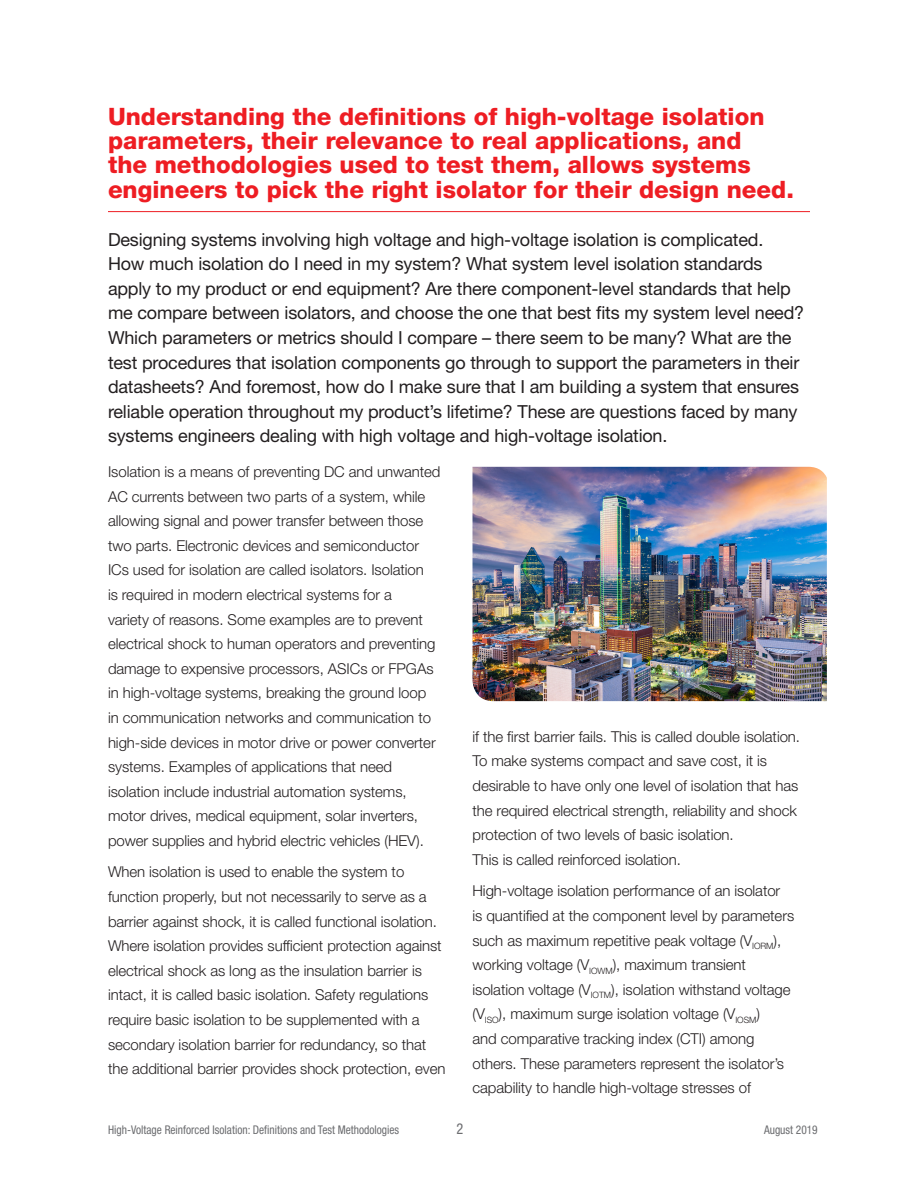
<style>
.page{position:relative;width:918px;height:1188px;background:#fff}
.page>*{position:absolute;margin:0;border:0;box-sizing:border-box;transform-origin:0 0}
.t1{font:800 24px/24.2px "Helvetica Neue LT Std";color:#ee1d23}
.t2{font:18px/24.6px "Helvetica Neue LT Std";letter-spacing:-.01em;color:#231f20}
.t3{font:300 15px/24.6px "Helvetica Neue LT Std";letter-spacing:-.005em;color:#231f20}
.t4{font:condensed 15px "Helvetica Neue LT Std";color:#6c6d70;scale:.95 1}
.t5{font:condensed 12px "Helvetica Neue LT Std";color:#6c6d70;scale:.95 1}
</style>
<div class="page">
<hr style="left:108px;top:211px;width:702px;height:1px;background:#ee1d23">
<img style="left:472px;top:467px;width:355px;height:234px">
<h1 class="t1" style="left:108px;top:104px;width:687px">Understanding the definitions of high-voltage isolation parameters, their relevance to real applications, and<br>the methodologies used to test them, allows systems engineers to pick the right isolator for their design need.</h1>
<p class="t2" style="left:108px;top:227px;width:698px">Designing systems involving high voltage and high-voltage isolation is complicated.<br>How much isolation do I need in my system? What system level isolation standards apply to my product or end equipment? Are there component-level standards that help me compare between isolators, and choose the one that best fits my system level need?<br>Which parameters or metrics should I compare – there seem to be many? What are the test procedures that isolation components go through to support the parameters in their datasheets? And foremost, how do I make sure that I am building a system that ensures reliable operation throughout my product’s lifetime? These are questions faced by many systems engineers dealing with high voltage and high-voltage isolation.</p>
<p class="t3" style="left:108px;top:459px;width:334px">Isolation is a means of preventing DC and unwanted AC currents between two parts of a system, while allowing signal and power transfer between those two parts. Electronic devices and semiconductor ICs used for isolation are called isolators. Isolation<br>is required in modern electrical systems for a<br>variety of reasons. Some examples are to prevent electrical shock to human operators and preventing damage to expensive processors, ASICs or FPGAs in high-voltage systems, breaking the ground loop in communication networks and communication to high-side devices in motor drive or power converter systems. Examples of applications that need isolation include industrial automation systems, motor drives, medical equipment, solar inverters, power supplies and hybrid electric vehicles (HEV).</p>
<p class="t3" style="left:108px;top:860px;width:339px">When isolation is used to enable the system to function properly, but not necessarily to serve as a barrier against shock, it is called functional isolation.<br>Where isolation provides sufficient protection against electrical shock as long as the insulation barrier is intact, it is called basic isolation. Safety regulations require basic isolation to be supplemented with a secondary isolation barrier for redundancy, so that the additional barrier provides shock protection, even</p>
<p class="t3" style="left:472px;top:724px;width:329px">if the first barrier fails. This is called double isolation.<br>To make systems compact and save cost, it is desirable to have only one level of isolation that has the required electrical strength, reliability and shock protection of two levels of basic isolation.<br>This is called reinforced isolation.</p>
<p class="t3" style="left:472px;top:878px;width:323px">High-voltage isolation performance of an isolator<br>is quantified at the component level by parameters such as maximum repetitive peak voltage (V<sub>IORM</sub>), working voltage (V<sub>IOWM</sub>), maximum transient isolation voltage (V<sub>IOTM</sub>), isolation withstand voltage (V<sub>ISO</sub>), maximum surge isolation voltage (V<sub>IOSM</sub>)<br>and comparative tracking index (CTI) among others. These parameters represent the isolator’s capability to handle high-voltage stresses of</p>
<p class="t5" style="left:108px;top:1123px;width:308px">High-Voltage Reinforced Isolation: Definitions and Test Methodologies</p>
<p class="t4" style="left:457px;top:1120px;width:9px">2</p>
<p class="t5" style="left:764px;top:1123px;width:58px">August 2019</p>
</div>
